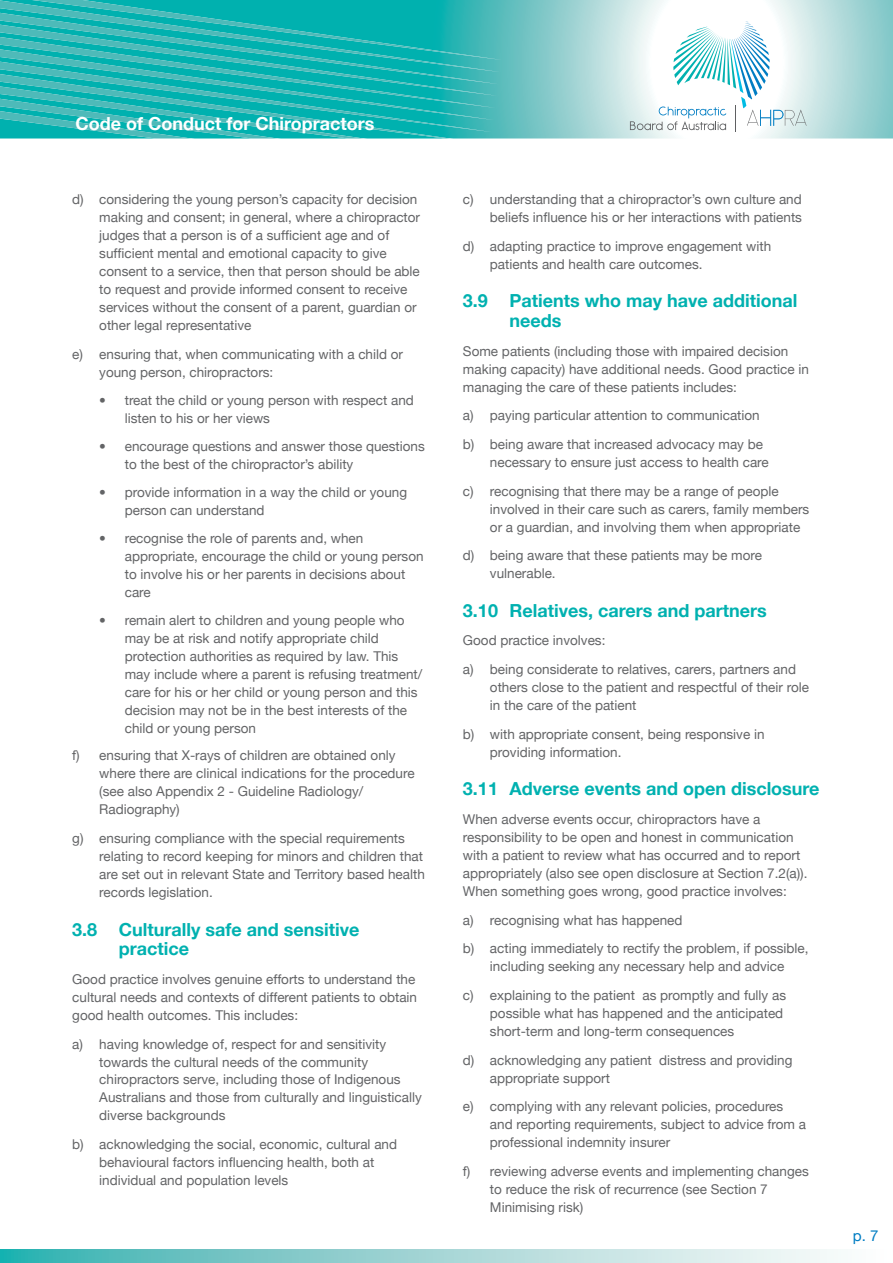
<style>
.page{position:relative;width:893px;height:1263px;background:#fff}
.page>*{position:absolute;margin:0;border:0;box-sizing:border-box;transform-origin:0 0}
.t1{font:700 18px/19.5px "Helvetica Neue";color:#00b1b0}
.t2{font:700 18px "Helvetica Neue";color:#fff}
.t3{font:15px "Helvetica Neue";color:#007dc3}
.t4{font:13.5px/18px "Helvetica Neue";color:#636466}
</style>
<div class="page">
<svg style="left:502px;top:0;width:391px;height:138px;background:#abd9d9"></svg>
<svg style="left:0;top:0;width:502px;height:139px;background:#22b6b4"></svg>
<svg style="left:0;top:1249px;width:834px;height:14px;background:#9ad4d4"></svg>
<svg style="left:630px;top:22px;width:177px;height:110px"></svg>
<h1 class="t2" style="left:76px;top:112px;width:301px">Code of Conduct for Chiropractors</h1>
<p class="t4" style="left:99px;top:190px;width:322px;text-indent:-27px">d) considering the young person’s capacity for decision making and consent; in general, where a chiropractor judges that a person is of a sufficient age and of sufficient mental and emotional capacity to give consent to a service, then that person should be able to request and provide informed consent to receive services without the consent of a parent, guardian or other legal representative</p>
<p class="t4" style="left:99px;top:345px;width:305px;text-indent:-27px">e) ensuring that, when communicating with a child or young person, chiropractors:</p>
<p class="t4" style="left:125px;top:391px;width:291px;text-indent:-26px">• treat the child or young person with respect and listen to his or her views</p>
<p class="t4" style="left:125px;top:437px;width:302px;text-indent:-26px">• encourage questions and answer those questions to the best of the chiropractor’s ability</p>
<p class="t4" style="left:125px;top:483px;width:284px;text-indent:-26px">• provide information in a way the child or young person can understand</p>
<p class="t4" style="left:125px;top:529px;width:300px;text-indent:-26px">• recognise the role of parents and, when appropriate, encourage the child or young person to involve his or her parents in decisions about care</p>
<p class="t4" style="left:125px;top:611px;width:299px;text-indent:-26px">• remain alert to children and young people who may be at risk and notify appropriate child protection authorities as required by law. This may include where a parent is refusing treatment/ care for his or her child or young person and this decision may not be in the best interests of the child or young person</p>
<p class="t4" style="left:99px;top:746px;width:317px;text-indent:-27px">f) ensuring that X-rays of children are obtained only where there are clinical indications for the procedure (see also Appendix 2 - Guideline Radiology/ Radiography)</p>
<p class="t4" style="left:99px;top:829px;width:327px;text-indent:-27px">g) ensuring compliance with the special requirements relating to record keeping for minors and children that are set out in relevant State and Territory based health records legislation.</p>
<h1 class="t1" style="left:119px;top:919px;width:242px;text-indent:-46px">3.8 Culturally safe and sensitive practice</h1>
<p class="t4" style="left:72px;top:970px;width:346px">Good practice involves genuine efforts to understand the cultural needs and contexts of different patients to obtain good health outcomes. This includes:</p>
<p class="t4" style="left:99px;top:1034px;width:324px;text-indent:-27px">a) having knowledge of, respect for and sensitivity towards the cultural needs of the community chiropractors serve, including those of Indigenous Australians and those from culturally and linguistically diverse backgrounds</p>
<p class="t4" style="left:99px;top:1135px;width:299px;text-indent:-27px">b) acknowledging the social, economic, cultural and behavioural factors influencing health, both at individual and population levels</p>
<p class="t4" style="left:463px;top:190px;width:341px;text-align:right">c) understanding that a chiropractor’s own culture and beliefs influence his or her interactions with patients</p>
<p class="t4" style="left:490px;top:237px;width:283px;text-indent:-27px">d) adapting practice to improve engagement with patients and health care outcomes.</p>
<h1 class="t1" style="left:509px;top:291px;width:289px;text-indent:-46px">3.9 Patients who may have additional needs</h1>
<p class="t4" style="left:463px;top:342px;width:348px">Some patients (including those with impaired decision making capacity) have additional needs. Good practice in managing the care of these patients includes:</p>
<p class="t4" style="left:463px;top:401px;width:302px;line-height:28.7px">a) paying particular attention to communication b) being aware that increased advocacy may be</p>
<p class="t4" style="left:463px;top:448px;width:317px;line-height:28.7px;text-indent:27px">necessary to ensure just access to health care c) recognising that there may be a range of people</p>
<p class="t4" style="left:490px;top:499px;width:321px">involved in their care such as carers, family members or a guardian, and involving them when appropriate</p>
<p class="t4" style="left:490px;top:546px;width:274px;text-indent:-27px">d) being aware that these patients may be more vulnerable.</p>
<h1 class="t1" style="left:463px;top:600px;width:305px">3.10 Relatives, carers and partners</h1>
<p class="t4" style="left:463px;top:626px;width:335px;line-height:28.7px">Good practice involves:<br>a) being considerate to relatives, carers, partners and</p>
<p class="t4" style="left:490px;top:678px;width:321px">others close to the patient and respectful of their role in the care of the patient</p>
<p class="t4" style="left:490px;top:725px;width:276px;text-indent:-27px">b) with appropriate consent, being responsive in providing information.</p>
<h1 class="t1" style="left:463px;top:779px;width:358px">3.11 Adverse events and open disclosure</h1>
<p class="t4" style="left:463px;top:810px;width:346px">When adverse events occur, chiropractors have a responsibility to be open and honest in communication with a patient to review what has occurred and to report appropriately (also see open disclosure at Section 7.2(a)).<br>When something goes wrong, good practice involves:</p>
<p class="t4" style="left:463px;top:905px;width:347px;line-height:28.7px">a) recognising what has happened<br>b) acting immediately to rectify the problem, if possible,</p>
<p class="t4" style="left:463px;top:952px;width:325px;line-height:28.7px;text-align:right">including seeking any necessary help and advice<br>c) explaining to the patient as promptly and fully as</p>
<p class="t4" style="left:490px;top:1004px;width:295px">possible what has happened and the anticipated short-term and long-term consequences</p>
<p class="t4" style="left:490px;top:1050px;width:304px;text-indent:-27px">d) acknowledging any patient distress and providing appropriate support</p>
<p class="t4" style="left:490px;top:1097px;width:318px;text-indent:-27px">e) complying with any relevant policies, procedures and reporting requirements, subject to advice from a professional indemnity insurer</p>
<p class="t4" style="left:490px;top:1162px;width:320px;text-indent:-27px">f) reviewing adverse events and implementing changes to reduce the risk of recurrence (see Section 7<br>Minimising risk)</p>
<p class="t3" style="left:853px;top:1227px;width:27px">p. 7</p>
</div>
